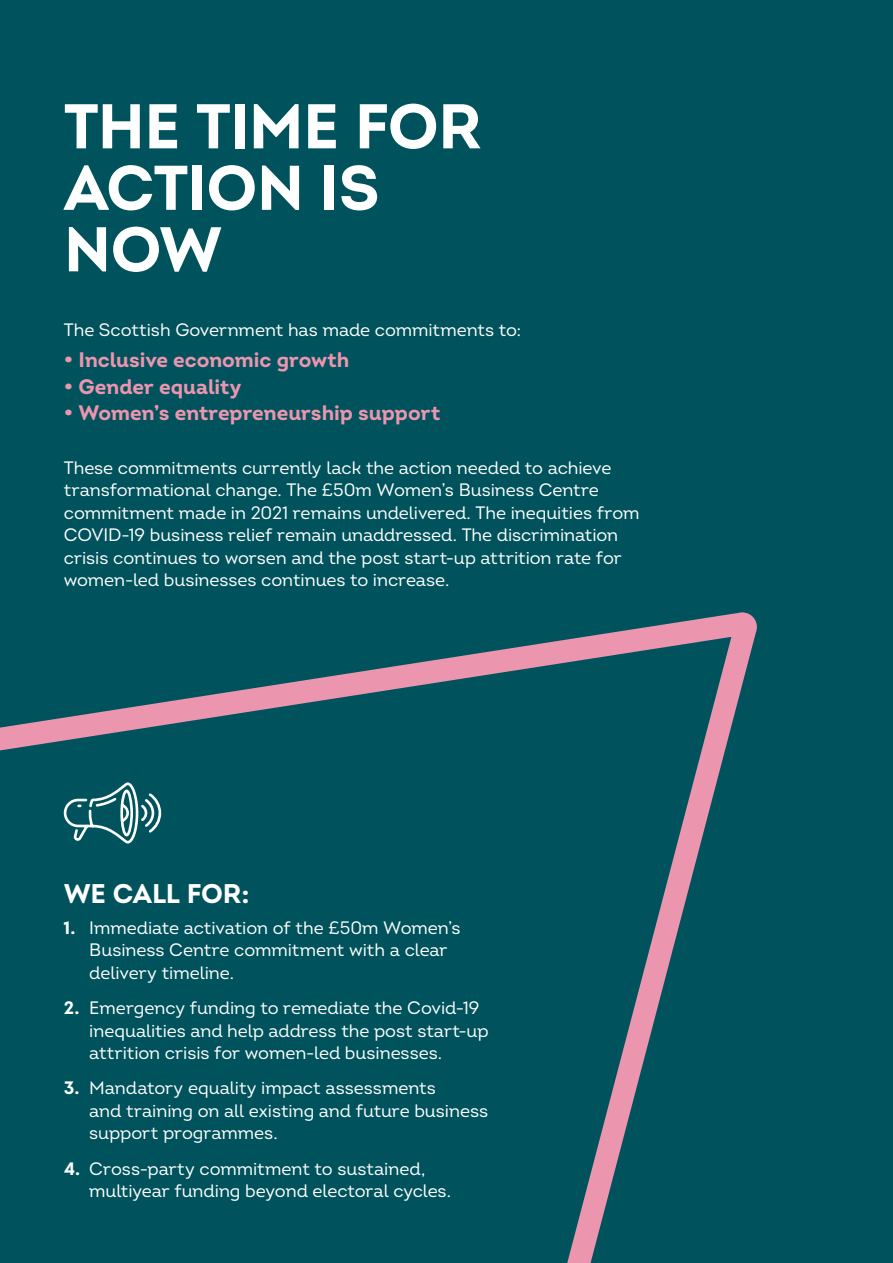
<style>
.page{position:relative;width:893px;height:1263px;background:#00535c}
.page>*{position:absolute;margin:0;border:0;box-sizing:border-box;transform-origin:0 0}
.t1{font:700 63px/61.5px "Intro";letter-spacing:-.01em;color:#fff}
.t2{font:700 27px "Intro";letter-spacing:-.01em;color:#fff}
.t3{font:700 21px "Intro";color:#ec95ae}
.t4{font:18px/22.5px "Intro";letter-spacing:-.005em;color:#fff}
.s1{font-weight:700}
</style>
<div class="page">
<svg style="left:0;top:612px;width:757px;height:651px"></svg>
<svg style="left:62px;top:781px;width:100px;height:64px"></svg>
<h1 class="t1" style="left:64px;top:95px;width:420px">THE TIME FOR<br>ACTION IS<br>NOW</h1>
<p class="t4" style="left:64px;top:318px;width:459px">The Scottish Government has made commitments to:</p>
<p class="t3" style="left:64px;top:346px;width:287px">• Inclusive economic growth</p>
<p class="t3" style="left:64px;top:373px;width:179px">• Gender equality</p>
<p class="t3" style="left:64px;top:400px;width:378px">• Women’s entrepreneurship support</p>
<p class="t4" style="left:64px;top:456px;width:577px">These commitments currently lack the action needed to achieve transformational change. The £50m Women’s Business Centre commitment made in 2021 remains undelivered. The inequities from COVID-19 business relief remain unaddressed. The discrimination crisis continues to worsen and the post start-up attrition rate for women-led businesses continues to increase.</p>
<h2 class="t2" style="left:64px;top:876px;width:187px">WE CALL FOR:</h2>
<p class="t4" style="left:89px;top:916px;width:373px;text-indent:-25px"><span class="s1">1.</span> Immediate activation of the £50m Women’s<br>Business Centre commitment with a clear delivery timeline.</p>
<p class="t4" style="left:89px;top:996px;width:401px;text-indent:-26px"><span class="s1">2.</span> Emergency funding to remediate the Covid-19 inequalities and help address the post start-up attrition crisis for women-led businesses.</p>
<p class="t4" style="left:89px;top:1077px;width:400px;text-indent:-26px"><span class="s1">3.</span> Mandatory equality impact assessments<br>and training on all existing and future business support programmes.</p>
<p class="t4" style="left:89px;top:1157px;width:363px;text-indent:-26px"><span class="s1">4.</span> Cross-party commitment to sustained, multiyear funding beyond electoral cycles.</p>
</div>
